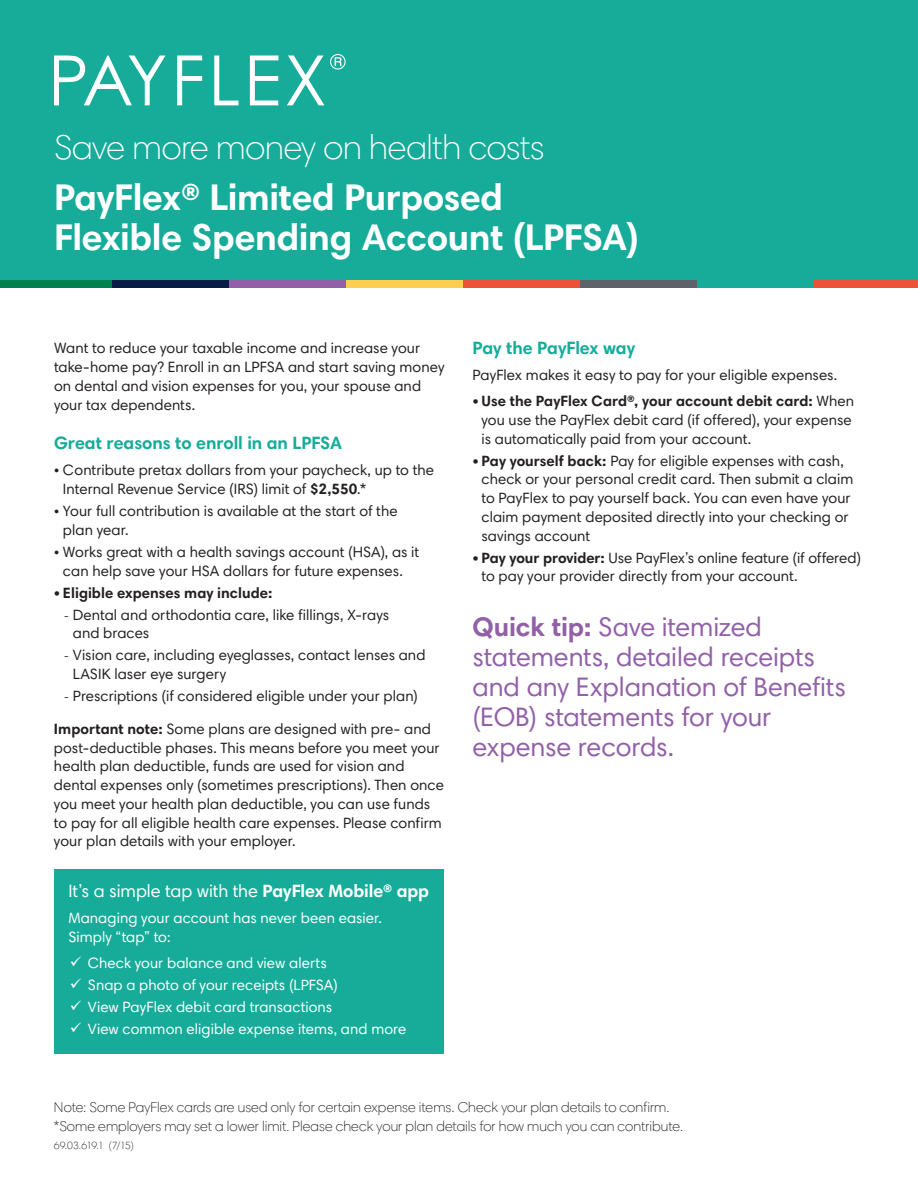
<style>
.page{position:relative;width:918px;height:1188px;background:#fff}
.page>*{position:absolute;margin:0;border:0;box-sizing:border-box;transform-origin:0 0}
.t1{font:700 37.5px/40.5px "Harmonia Sans Std";letter-spacing:-.01em;color:#fff}
.t2{font:300 34.5px "Harmonia Sans Std";letter-spacing:-.01em;color:#fff}
.t3{font:27px/30px "Harmonia Sans Std";letter-spacing:-.005em;color:#9260a8}
.t4{font:700 18px "Harmonia Sans Std";letter-spacing:-.005em;color:#16ac99}
.t5{font:18px "Harmonia Sans Std";letter-spacing:-.005em;color:#fff}
.t6{font:15px/18.8px "Harmonia Sans Std";letter-spacing:.005em;color:#231f20}
.t7{font:15px/18.8px "Harmonia Sans Std";letter-spacing:.005em;color:#fff}
.t8{font:700 15px "Harmonia Sans Std";color:#231f20}
.t9{font:300 14.25px/19px "Harmonia Sans Std";letter-spacing:.005em;color:#231f20}
.t10{font:300 10.5px "Harmonia Sans Std";letter-spacing:-.07em;color:#231f20}
.s1{font-weight:700}
.s2{font-family:"Minion Pro"}
</style>
<div class="page">
<div style="left:0;top:0;width:918px;height:280px;background:#16ac99"></div>
<div style="left:0;top:280px;width:113px;height:8px;background:#008250"></div>
<div style="left:113px;top:280px;width:117px;height:8px;background:#071b44"></div>
<div style="left:230px;top:280px;width:117px;height:8px;background:#9260a8"></div>
<div style="left:347px;top:280px;width:117px;height:8px;background:#fece51"></div>
<div style="left:463px;top:280px;width:117px;height:8px;background:#ed5136"></div>
<div style="left:580px;top:280px;width:117px;height:8px;background:#5f6369"></div>
<div style="left:697px;top:280px;width:117px;height:8px;background:#16ac99"></div>
<div style="left:814px;top:280px;width:104px;height:8px;background:#ed5136"></div>
<div style="left:54px;top:869px;width:390px;height:185px;background:#16ac99"></div>
<svg style="left:54px;top:56px;width:111px;height:49px"></svg>
<svg style="left:177px;top:56px;width:25px;height:49px"></svg>
<svg style="left:214px;top:56px;width:24px;height:49px"></svg>
<svg style="left:250px;top:56px;width:28px;height:49px"></svg>
<svg style="left:287px;top:56px;width:37px;height:49px"></svg>
<svg style="left:330px;top:54px;width:16px;height:16px"></svg>
<h2 class="t2" style="left:54px;top:126px;width:492px">Save more money on health costs</h2>
<h1 class="t1" style="left:54px;top:176px;width:587px">PayFlex® Limited Purposed<br>Flexible Spending Account (LPFSA)</h1>
<p class="t6" style="left:54px;top:339px;width:392px">Want to reduce your taxable income and increase your take-home pay? Enroll in an LPFSA and start saving money on dental and vision expenses for you, your spouse and your tax dependents.</p>
<p class="t4" style="left:54px;top:432px;width:289px">Great reasons to enroll in an LPFSA</p>
<p class="t6" style="left:63px;top:461px;width:373px;text-indent:-9px">• Contribute pretax dollars from your paycheck, up to the<br>Internal Revenue Service (IRS) limit of <span class="s1">$2,550</span>.*</p>
<p class="t6" style="left:63px;top:502px;width:336px;text-indent:-9px">• Your full contribution is available at the start of the plan year.</p>
<p class="t6" style="left:54px;top:542px;width:367px;text-align:center">• Works great with a health savings account (HSA), as it can help save your HSA dollars for future expenses.</p>
<p class="t8" style="left:54px;top:583px;width:220px">• Eligible expenses may include:</p>
<p class="t6" style="left:73px;top:605px;width:318px;text-indent:-9px"><span class="s2">-</span> Dental and orthodontia care, like fillings, X-rays and braces</p>
<p class="t6" style="left:73px;top:646px;width:354px;text-indent:-9px"><span class="s2">-</span> Vision care, including eyeglasses, contact lenses and<br>LASIK laser eye surgery</p>
<p class="t6" style="left:54px;top:679px;width:378px;line-height:32.8px;text-align:center"><span class="s2">-</span> Prescriptions (if considered eligible under your plan)<br><span class="s1">Important note:</span> Some plans are designed with pre- and</p>
<p class="t6" style="left:54px;top:738px;width:392px">post-deductible phases. This means before you meet your health plan deductible, funds are used for vision and dental expenses only (sometimes prescriptions). Then once you meet your health plan deductible, you can use funds to pay for all eligible health care expenses. Please confirm your plan details with your employer.</p>
<p class="t5" style="left:68px;top:879px;width:362px">It’s a simple tap with the <span class="s1">PayFlex Mobile® app</span></p>
<p class="t7" style="left:68px;top:908px;width:315px">Managing your account has never been easier.<br>Simply “tap” to:</p>
<p class="t7" style="left:70px;top:953px;width:258px">✓ Check your balance and view alerts</p>
<p class="t7" style="left:70px;top:975px;width:270px">✓ Snap a photo of your receipts (LPFSA)</p>
<p class="t7" style="left:70px;top:997px;width:264px">✓ View PayFlex debit card transactions</p>
<p class="t7" style="left:70px;top:1019px;width:338px">✓ View common eligible expense items, and more</p>
<p class="t4" style="left:472px;top:336px;width:164px">Pay the PayFlex way</p>
<p class="t6" style="left:473px;top:365px;width:366px">PayFlex makes it easy to pay for your eligible expenses.</p>
<p class="t6" style="left:482px;top:392px;width:374px;text-indent:-9px"><span class="s1">• Use the PayFlex Card®, your account debit card:</span> When you use the PayFlex debit card (if offered), your expense is automatically paid from your account.</p>
<p class="t6" style="left:482px;top:451px;width:373px;text-indent:-9px"><span class="s1">• Pay yourself back:</span> Pay for eligible expenses with cash, check or your personal credit card. Then submit a claim to PayFlex to pay yourself back. You can even have your claim payment deposited directly into your checking or savings account</p>
<p class="t6" style="left:482px;top:548px;width:381px;text-indent:-9px"><span class="s1">• Pay your provider:</span> Use PayFlex’s online feature (if offered) to pay your provider directly from your account.</p>
<h3 class="t3" style="left:472px;top:612px;width:375px"><span class="s1">Quick tip:</span> Save itemized statements, detailed receipts and any Explanation of Benefits (EOB) statements for your expense records.</h3>
<p class="t9" style="left:54px;top:1098px;width:631px">Note: Some PayFlex cards are used only for certain expense items. Check your plan details to confirm. *Some employers may set a lower limit. Please check your plan details for how much you can contribute.</p>
<p class="t10" style="left:54px;top:1139px;width:82px">69.03.619.1 (7/15)</p>
</div>
